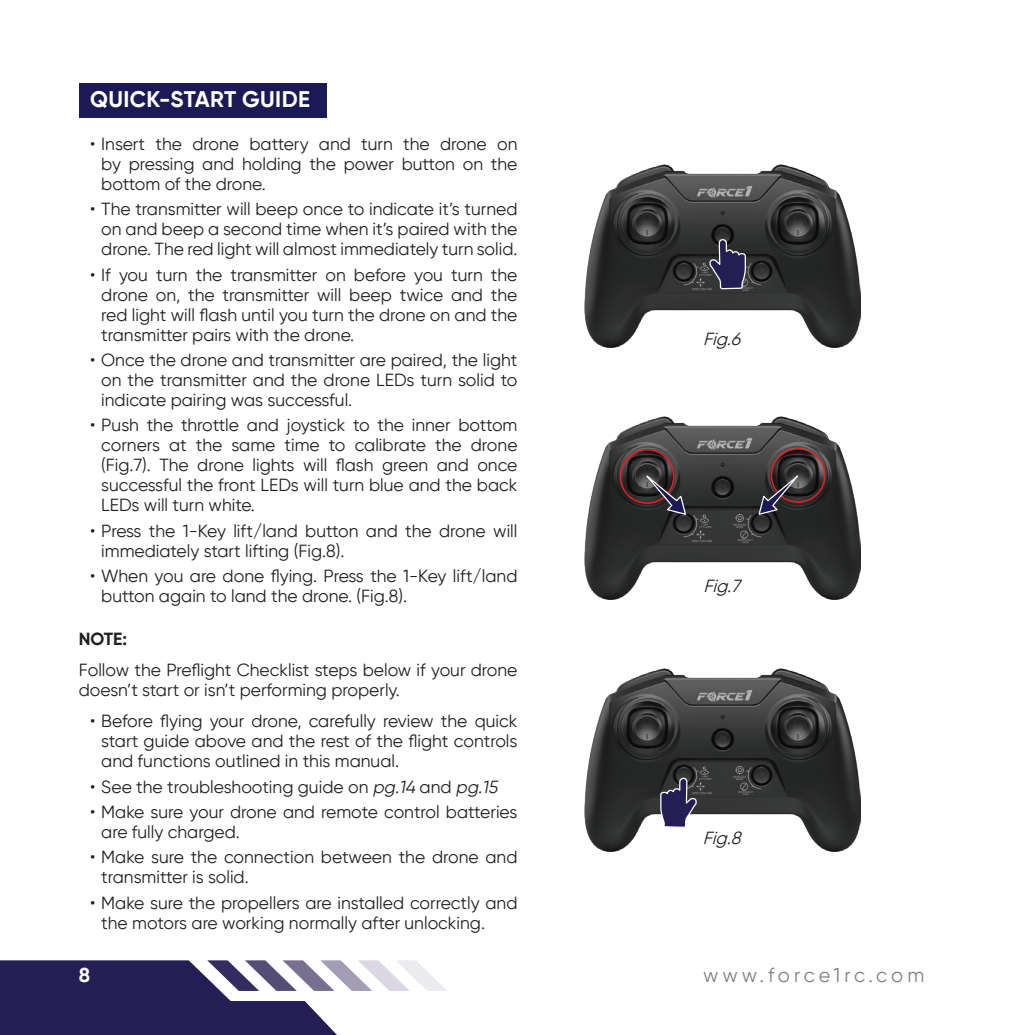
<style>
.page{position:relative;width:1035px;height:1035px;background:#fff}
.page>*{position:absolute;margin:0;border:0;box-sizing:border-box;transform-origin:0 0}
.t1{font:700 22.5px "Gilroy";letter-spacing:.015em;color:#fff}
.t2{font:20px "Gilroy";letter-spacing:.195em;color:#808285}
.t3{font:700 20px "Gilroy";color:#fff}
.t4{font:17.5px/20px "Gilroy";color:#231f20;text-align:justify}
.t5{font:italic 17.5px "Gilroy";color:#231f20}
.t6{font:700 17.5px "Gilroy";color:#231f20}
.s1{font-style:italic}
</style>
<div class="page">
<svg style="left:0;top:960px;width:447px;height:75px"></svg>
<div style="left:79px;top:83px;width:248px;height:35px;background:#1c1a56"></div>
<img style="left:584px;top:165px;width:277px;height:183px">
<img style="left:584px;top:416px;width:277px;height:184px">
<img style="left:584px;top:668px;width:277px;height:183px">
<svg style="left:709px;top:238px;width:38px;height:52px;background:#3e3c57"></svg>
<svg style="left:660px;top:777px;width:37px;height:52px"></svg>
<svg style="left:637px;top:466px;width:50px;height:50px;background:#413b40"></svg>
<svg style="left:758px;top:466px;width:50px;height:50px;background:#3f3a3e"></svg>
<p class="t1" style="left:90px;top:85px;width:222px">QUICK-START GUIDE</p>
<p class="t4" style="left:101px;top:134px;width:418px;text-indent:-11px">• Insert the drone battery and turn the drone on by pressing and holding the power button on the bottom of the drone.</p>
<p class="t4" style="left:101px;top:199px;width:418px;text-indent:-11px">• The transmitter will beep once to indicate it’s turned on and beep a second time when it’s paired with the drone. The red light will almost immediately turn solid.</p>
<p class="t4" style="left:101px;top:264px;width:418px;text-indent:-11px">• If you turn the transmitter on before you turn the drone on, the transmitter will beep twice and the red light will flash until you turn the drone on and the transmitter pairs with the drone.</p>
<p class="t4" style="left:101px;top:350px;width:418px;text-indent:-11px">• Once the drone and transmitter are paired, the light on the transmitter and the drone LEDs turn solid to indicate pairing was successful.</p>
<p class="t4" style="left:101px;top:415px;width:418px;text-indent:-11px">• Push the throttle and joystick to the inner bottom corners at the same time to calibrate the drone (Fig.7). The drone lights will flash green and once successful the front LEDs will turn blue and the back LEDs will turn white.</p>
<p class="t4" style="left:101px;top:521px;width:418px;text-indent:-11px">• Press the 1-Key lift/land button and the drone will immediately start lifting (Fig.8).</p>
<p class="t4" style="left:101px;top:566px;width:418px;text-indent:-11px">• When you are done flying. Press the 1-Key lift/land button again to land the drone. (Fig.8).</p>
<p class="t6" style="left:79px;top:628px;width:50px">NOTE:</p>
<p class="t4" style="left:79px;top:660px;width:440px">Follow the Preflight Checklist steps below if your drone doesn’t start or isn’t performing properly.</p>
<p class="t4" style="left:101px;top:711px;width:418px;text-indent:-11px">• Before flying your drone, carefully review the quick start guide above and the rest of the flight controls and functions outlined in this manual.</p>
<p class="t4" style="left:90px;top:776px;width:413px">• See the troubleshooting guide on <span class="s1">pg.14</span> and <span class="s1">pg.15</span></p>
<p class="t4" style="left:101px;top:802px;width:418px;text-indent:-11px">• Make sure your drone and remote control batteries are fully charged.</p>
<p class="t4" style="left:101px;top:847px;width:418px;text-indent:-11px">• Make sure the connection between the drone and transmitter is solid.</p>
<p class="t4" style="left:101px;top:893px;width:418px;text-indent:-11px">• Make sure the propellers are installed correctly and the motors are working normally after unlocking.</p>
<p class="t5" style="left:703px;top:329px;width:44px">Fig.6</p>
<p class="t5" style="left:703px;top:575px;width:43px">Fig.7</p>
<p class="t5" style="left:703px;top:827px;width:44px">Fig.8</p>
<p class="t3" style="left:79px;top:963px;width:13px">8</p>
<p class="t2" style="left:703px;top:963px;width:223px">www.force1rc.com</p>
</div>
